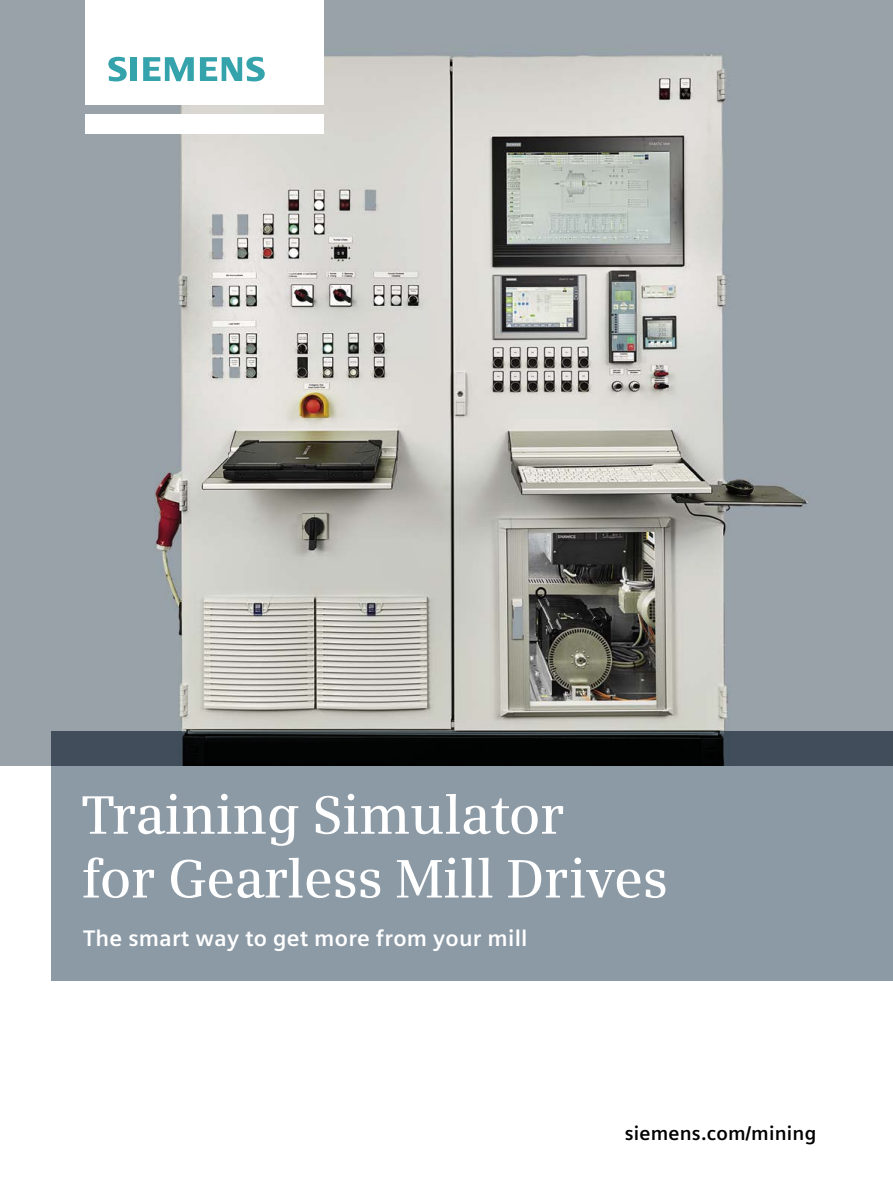
<style>
.page{position:relative;width:893px;height:1191px;background:#fff}
.page>*{position:absolute;margin:0;border:0;box-sizing:border-box;transform-origin:0 0}
.t1{font:600 54px/63.8px "Siemens Serif";letter-spacing:-.01em;color:#fff}
.t2{font:700 22.5px "Siemens Sans Global";letter-spacing:.01em;color:#fff}
.t3{font:700 19.5px "Siemens Sans Global";letter-spacing:.01em;color:#000}
</style>
<div class="page">
<img style="left:0;top:0;width:893px;height:765px">
<div style="left:85px;top:114px;width:238px;height:19px;background:#fff"></div>
<div style="left:85px;top:0;width:238px;height:105px;background:#fff"></div>
<svg style="left:108px;top:57px;width:19px;height:24px"></svg>
<div style="left:130px;top:57px;width:7px;height:24px;background:#35a3ab"></div>
<svg style="left:143px;top:57px;width:51px;height:24px"></svg>
<svg style="left:200px;top:57px;width:65px;height:24px"></svg>
<svg style="left:51px;top:731px;width:842px;height:34px;background:#1d2328"></svg>
<div style="left:51px;top:765px;width:842px;height:215px;background:#8c9aa6"></div>
<p class="t1" style="left:82px;top:782px;width:588px">Training Simulator<br>for Gearless Mill Drives</p>
<p class="t2" style="left:83px;top:921px;width:446px">The smart way to get more from your mill</p>
<p class="t3" style="left:625px;top:1118px;width:193px">siemens.com/mining</p>
</div>
